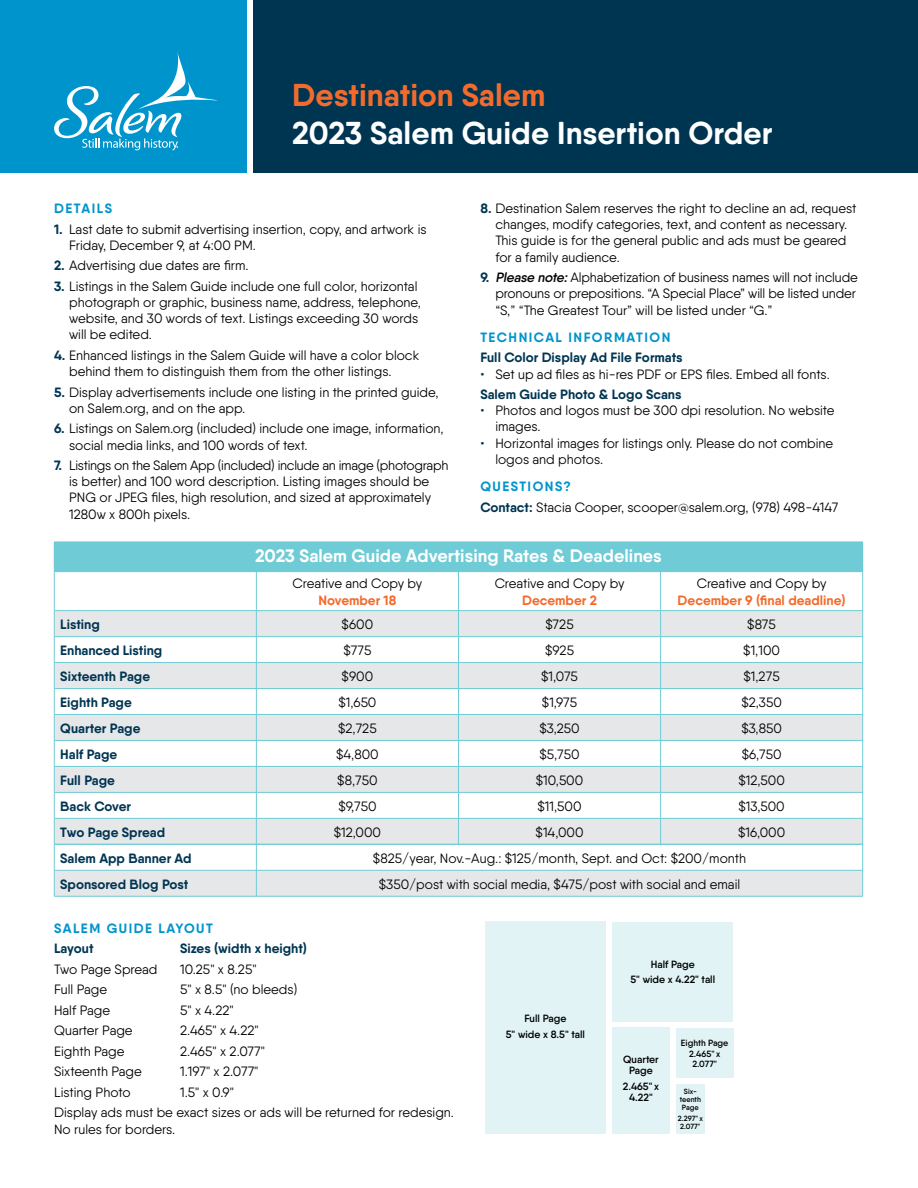
<style>
.page{position:relative;width:918px;height:1188px;background:#fff}
.page>*{position:absolute;margin:0;border:0;box-sizing:border-box;transform-origin:0 0}
.t1{font:700 31.65px "Qanelas Soft";color:#fff}
.t2{font:700 31.65px "Qanelas Soft";color:#f36b2c}
.t3{font:700 18px "Qanelas Soft";color:#fff}
.t4{font:13.5px/16.2px "Qanelas Soft";color:#000}
.t5{font:700 13.5px "Qanelas Soft";color:#003552}
.t6{font:700 13.5px "Qanelas Soft";letter-spacing:.11em;color:#0094cc}
.t7{font:700 13.5px "Qanelas Soft";color:#f36b2c}
.t8{font:600 10.5px/15.6px "Qanelas Soft";color:#000;text-align:center}
.t9{font:600 9px/11.9px "Qanelas Soft";color:#000;text-align:center}
.t10{font:600 7.5px/8.2px "Qanelas Soft";color:#000;text-align:center}
.s1{font-weight:700;color:#003552}
.s2{font-weight:600;font-style:italic}
.s3{color:#003552}
.s4{font-weight:700;color:#0094cc}
</style>
<div class="page">
<div style="left:0;top:0;width:246px;height:172px;background:#0094cc"></div>
<div style="left:254px;top:0;width:664px;height:172px;background:#003552"></div>
<svg style="left:54px;top:52px;width:164px;height:98px"></svg>
<hr style="left:54px;top:572px;width:1px;height:38px;background:#6fcbd5">
<hr style="left:256px;top:572px;width:1px;height:38px;background:#6fcbd5">
<hr style="left:458px;top:572px;width:1px;height:38px;background:#6fcbd5">
<hr style="left:660px;top:572px;width:1px;height:38px;background:#6fcbd5">
<hr style="left:862px;top:572px;width:1px;height:38px;background:#6fcbd5">
<hr style="left:54px;top:610px;width:202px;height:1px;background:#6fcbd5">
<hr style="left:256px;top:610px;width:202px;height:1px;background:#6fcbd5">
<hr style="left:458px;top:610px;width:203px;height:1px;background:#6fcbd5">
<hr style="left:661px;top:610px;width:202px;height:1px;background:#6fcbd5">
<svg style="left:54px;top:611px;width:809px;height:285px"></svg>
<hr style="left:54px;top:896px;width:202px;height:1px;background:#6fcbd5">
<hr style="left:256px;top:896px;width:607px;height:1px;background:#6fcbd5">
<div style="left:54px;top:542px;width:809px;height:29px;background:#6fcbd5"></div>
<hr style="left:54px;top:571px;width:809px;height:1px;background:#6fcbd5">
<div style="left:485px;top:922px;width:121px;height:212px;background:#e1f3f4"></div>
<div style="left:612px;top:922px;width:121px;height:99px;background:#e1f3f4"></div>
<div style="left:612px;top:1028px;width:58px;height:106px;background:#e1f3f4"></div>
<div style="left:676px;top:1028px;width:57px;height:50px;background:#e1f3f4"></div>
<div style="left:676px;top:1084px;width:29px;height:50px;background:#e1f3f4"></div>
<h1 class="t2" style="left:292px;top:75px;width:255px">Destination Salem</h1>
<h1 class="t1" style="left:292px;top:113px;width:482px">2023 Salem Guide Insertion Order</h1>
<p class="t6" style="left:54px;top:200px;width:60px">DETAILS</p>
<p class="t4" style="left:69px;top:221px;width:359px;text-indent:-15px"><span class="s1">1.</span> Last date to submit advertising insertion, copy, and artwork is<br>Friday, December 9, at 4:00 PM.</p>
<p class="t4" style="left:54px;top:257px;width:196px"><span class="s1">2.</span> Advertising due dates are firm.</p>
<p class="t4" style="left:69px;top:278px;width:353px;text-indent:-15px"><span class="s1">3.</span> Listings in the Salem Guide include one full color, horizontal photograph or graphic, business name, address, telephone, website, and 30 words of text. Listings exceeding 30 words will be edited.</p>
<p class="t4" style="left:69px;top:347px;width:352px;text-indent:-15px"><span class="s1">4.</span> Enhanced listings in the Salem Guide will have a color block behind them to distinguish them from the other listings.</p>
<p class="t4" style="left:69px;top:384px;width:371px;text-indent:-15px"><span class="s1">5.</span> Display advertisements include one listing in the printed guide, on Salem.org, and on the app.</p>
<p class="t4" style="left:69px;top:420px;width:376px;text-indent:-15px"><span class="s1">6.</span> Listings on Salem.org (included) include one image, information, social media links, and 100 words of text.</p>
<p class="t4" style="left:69px;top:457px;width:381px;text-indent:-15px"><span class="s1">7.</span> Listings on the Salem App (included) include an image (photograph is better) and 100 word description. Listing images should be PNG or JPEG files, high resolution, and sized at approximately 1280w x 800h pixels.</p>
<p class="t4" style="left:495px;top:200px;width:363px;text-indent:-15px"><span class="s1">8.</span> Destination Salem reserves the right to decline an ad, request changes, modify categories, text, and content as necessary.<br>This guide is for the general public and ads must be geared for a family audience.</p>
<p class="t4" style="left:495px;top:269px;width:364px;text-indent:-15px"><span class="s1">9.</span> <span class="s2">Please note:</span>Alphabetization of business names will not include pronouns or prepositions. “A Special Place” will be listed under “S,” “The Greatest Tour” will be listed under “G.”</p>
<p class="t6" style="left:480px;top:329px;width:192px">TECHNICAL INFORMATION</p>
<p class="t5" style="left:480px;top:349px;width:204px">Full Color Display Ad File Formats</p>
<p class="t4" style="left:480px;top:363px;width:351px;line-height:20.5px"><span class="s3">•</span> Set up ad files as hi-res PDF or EPS files. Embed all fonts.<br><span class="s1">Salem Guide Photo &amp; Logo Scans</span></p>
<p class="t4" style="left:495px;top:402px;width:341px;text-indent:-15px"><span class="s3">•</span> Photos and logos must be 300 dpi resolution. No website images.</p>
<p class="t4" style="left:495px;top:435px;width:339px;text-indent:-15px"><span class="s3">•</span> Horizontal images for listings only. Please do not combine logos and photos.</p>
<p class="t4" style="left:480px;top:476px;width:360px;line-height:20.5px"><span class="s4">QUESTIONS?<br></span><span class="s1">Contact:</span> Stacia Cooper, scooper@salem.org, (978) 498-4147</p>
<h2 class="t3" style="left:255px;top:545px;width:408px">2023 Salem Guide Advertising Rates &amp; Deadelines</h2>
<p class="t4" style="left:293px;top:575px;width:131px">Creative and Copy by</p>
<p class="t7" style="left:318px;top:591px;width:80px">November 18</p>
<p class="t4" style="left:495px;top:575px;width:131px">Creative and Copy by</p>
<p class="t7" style="left:522px;top:591px;width:76px">December 2</p>
<p class="t4" style="left:697px;top:575px;width:131px">Creative and Copy by</p>
<p class="t7" style="left:678px;top:591px;width:170px">December 9 (final deadline)</p>
<p class="t5" style="left:60px;top:616px;width:41px">Listing</p>
<p class="t4" style="left:342px;top:616px;width:33px">$600</p>
<p class="t4" style="left:545px;top:616px;width:30px">$725</p>
<p class="t4" style="left:747px;top:616px;width:30px">$875</p>
<p class="t5" style="left:60px;top:642px;width:104px">Enhanced Listing</p>
<p class="t4" style="left:343px;top:642px;width:29px">$775</p>
<p class="t4" style="left:545px;top:642px;width:31px">$925</p>
<p class="t4" style="left:743px;top:642px;width:38px">$1,100</p>
<p class="t5" style="left:60px;top:668px;width:91px">Sixteenth Page</p>
<p class="t4" style="left:342px;top:668px;width:33px">$900</p>
<p class="t4" style="left:541px;top:668px;width:38px">$1,075</p>
<p class="t4" style="left:744px;top:668px;width:38px">$1,275</p>
<p class="t5" style="left:60px;top:694px;width:73px">Eighth Page</p>
<p class="t4" style="left:338px;top:694px;width:40px">$1,650</p>
<p class="t4" style="left:542px;top:694px;width:37px">$1,975</p>
<p class="t4" style="left:741px;top:694px;width:42px">$2,350</p>
<p class="t5" style="left:60px;top:720px;width:82px">Quarter Page</p>
<p class="t4" style="left:338px;top:720px;width:40px">$2,725</p>
<p class="t4" style="left:539px;top:720px;width:42px">$3,250</p>
<p class="t4" style="left:741px;top:720px;width:42px">$3,850</p>
<p class="t5" style="left:60px;top:746px;width:59px">Half Page</p>
<p class="t4" style="left:336px;top:746px;width:44px">$4,800</p>
<p class="t4" style="left:540px;top:746px;width:42px">$5,750</p>
<p class="t4" style="left:742px;top:746px;width:41px">$6,750</p>
<p class="t5" style="left:60px;top:772px;width:56px">Full Page</p>
<p class="t4" style="left:337px;top:772px;width:42px">$8,750</p>
<p class="t4" style="left:536px;top:772px;width:49px">$10,500</p>
<p class="t4" style="left:738px;top:772px;width:48px">$12,500</p>
<p class="t5" style="left:60px;top:798px;width:72px">Back Cover</p>
<p class="t4" style="left:338px;top:798px;width:40px">$9,750</p>
<p class="t4" style="left:538px;top:798px;width:46px">$11,500</p>
<p class="t4" style="left:739px;top:798px;width:48px">$13,500</p>
<p class="t5" style="left:60px;top:824px;width:106px">Two Page Spread</p>
<p class="t4" style="left:334px;top:824px;width:49px">$12,000</p>
<p class="t4" style="left:536px;top:824px;width:49px">$14,000</p>
<p class="t4" style="left:738px;top:824px;width:49px">$16,000</p>
<p class="t5" style="left:60px;top:850px;width:133px">Salem App Banner Ad</p>
<p class="t4" style="left:373px;top:850px;width:375px">$825/year, Nov.-Aug.: $125/month, Sept. and Oct: $200/month</p>
<p class="t5" style="left:60px;top:875px;width:130px">Sponsored Blog Post</p>
<p class="t4" style="left:379px;top:876px;width:363px">$350/post with social media, $475/post with social and email</p>
<p class="t6" style="left:54px;top:920px;width:160px">SALEM GUIDE LAYOUT</p>
<p class="t5" style="left:54px;top:940px;width:41px">Layout</p>
<p class="t5" style="left:180px;top:940px;width:129px">Sizes (width x height)</p>
<p class="t4" style="left:54px;top:961px;width:105px">Two Page Spread</p>
<p class="t4" style="left:180px;top:961px;width:78px">10.25" x 8.25"</p>
<p class="t4" style="left:54px;top:981px;width:55px">Full Page</p>
<p class="t4" style="left:180px;top:981px;width:119px">5" x 8.5" (no bleeds)</p>
<p class="t4" style="left:54px;top:1002px;width:58px">Half Page</p>
<p class="t4" style="left:180px;top:1002px;width:55px">5" x 4.22"</p>
<p class="t4" style="left:54px;top:1022px;width:80px">Quarter Page</p>
<p class="t4" style="left:180px;top:1022px;width:80px">2.465" x 4.22"</p>
<p class="t4" style="left:54px;top:1043px;width:72px">Eighth Page</p>
<p class="t4" style="left:180px;top:1043px;width:86px">2.465" x 2.077"</p>
<p class="t4" style="left:54px;top:1063px;width:89px">Sixteenth Page</p>
<p class="t4" style="left:180px;top:1063px;width:80px">1.197" x 2.077"</p>
<p class="t4" style="left:54px;top:1084px;width:78px">Listing Photo</p>
<p class="t4" style="left:54px;top:1082px;width:401px;line-height:20.5px;text-indent:126px">1.5" x 0.9"<br>Display ads must be exact sizes or ads will be returned for redesign.</p>
<p class="t4" style="left:54px;top:1121px;width:123px">No rules for borders.</p>
<p class="t8" style="left:506px;top:1010px;width:81px">Full Page<br>5" wide x 8.5" tall</p>
<p class="t8" style="left:630px;top:956px;width:86px">Half Page<br>5" wide x 4.22" tall</p>
<p class="t8" style="left:623px;top:1054px;width:37px;line-height:11.2px">Quarter<br>Page</p>
<p class="t8" style="left:623px;top:1080px;width:38px;line-height:11.2px">2.465" x<br>4.22"</p>
<p class="t9" style="left:681px;top:1036px;width:49px">Eighth Page<br>2.465" x</p>
<p class="t9" style="left:692px;top:1058px;width:26px">2.077"</p>
<p class="t10" style="left:680px;top:1087px;width:23px">Six&shy;teenth<br>Page</p>
<p class="t10" style="left:678px;top:1114px;width:27px">2.297" x<br>2.077"</p>
</div>
